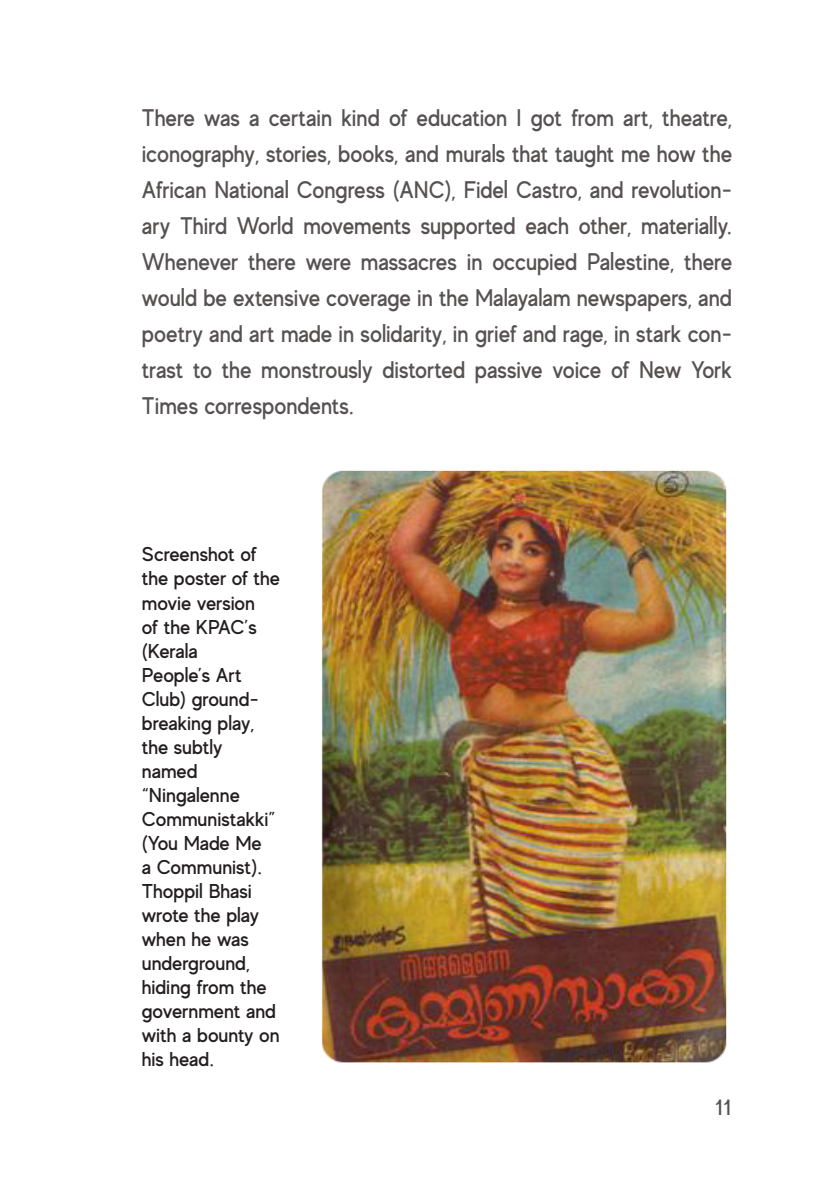
<style>
.page{position:relative;width:840px;height:1191px;background:#fff}
.page>*{position:absolute;margin:0;border:0;box-sizing:border-box;transform-origin:0 0}
.Quincy__Title{font:500 24px/36px "MADE Evolve Sans";letter-spacing:-.005em;color:#575252;text-align:justify;scale:.94 1}
.t1{font:500 22px "MADE Evolve Sans";color:#575252}
.t2{font:500 20px/24px "MADE Evolve Sans";letter-spacing:-.005em;color:#231f20}
</style>
<div class="page">
<img style="left:321px;top:470px;width:406px;height:593px">
<p class="Quincy__Title" style="left:142px;top:99px;width:629px">There was a certain kind of education I got from art, theatre, iconography, stories, books, and murals that taught me how the African National Congress (ANC), Fidel Castro, and revolution&shy;ary Third World movements supported each other, materially.<br>Whenever there were massacres in occupied Palestine, there would be extensive coverage in the Malayalam newspapers, and poetry and art made in solidarity, in grief and rage, in stark con&shy;trast to the monstrously distorted passive voice of New York Times correspondents.</p>
<p class="t2" style="left:142px;top:542px;width:139px">Screenshot of the poster of the movie version<br>of the KPAC’s (Kerala</p>
<p class="t2" style="left:142px;top:662px;width:118px">People’s Art<br>Club) ground&shy;breaking play, the subtly named</p>
<p class="t2" style="left:142px;top:782px;width:139px">“Ningalenne<br>Communistakki” (You Made Me<br>a Communist).<br>Thoppil Bhasi wrote the play when he was underground, hiding from the government and with a bounty on his head.</p>
<p class="t1" style="left:714px;top:1093px;width:19px">11</p>
</div>
